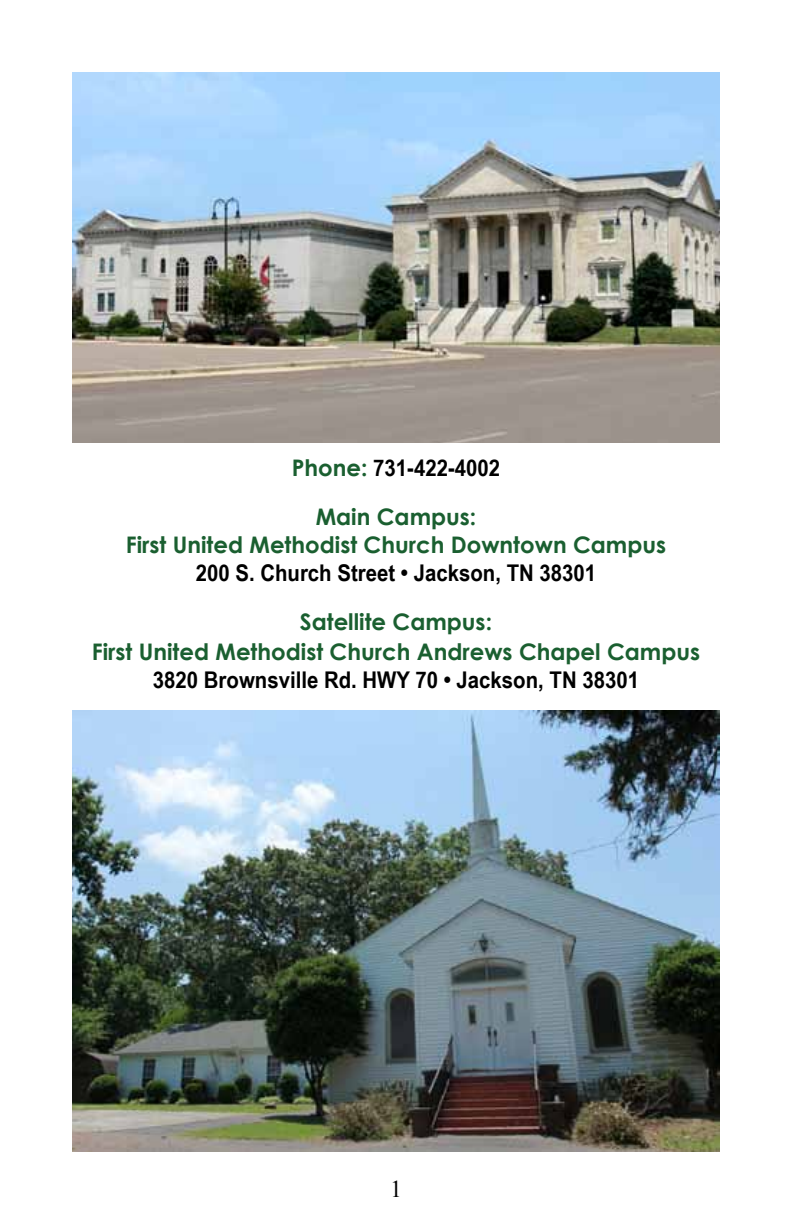
<style>
.page{position:relative;width:792px;height:1224px;background:#fff}
.page>*{position:absolute;margin:0;border:0;box-sizing:border-box;transform-origin:0 0}
.t1{font:24px "Times New Roman";color:#000}
.t2{font:700 23px "Arial Narrow";color:#000;scale:1.08 1}
.t3{font:700 22.8px/27.6px "Century Gothic";color:#1a5f30;text-align:center}
.s1{font-family:"Century Gothic";font-size:22.8px;color:#1a5f30}
</style>
<div class="page">
<img style="left:72px;top:72px;width:648px;height:370px">
<img style="left:72px;top:711px;width:648px;height:441px">
<p class="t2" style="left:292px;top:451px;width:194px"><span class="s1">Phone:</span> 731-422-4002</p>
<p class="t3" style="left:126px;top:502px;width:542px">Main Campus:<br>First United Methodist Church Downtown Campus</p>
<p class="t2" style="left:196px;top:555px;width:372px">200 S. Church Street • Jackson, TN 38301</p>
<p class="t3" style="left:92px;top:605px;width:610px;line-height:30.6px">Satellite Campus:<br>First United Methodist Church Andrews Chapel Campus</p>
<p class="t2" style="left:153px;top:662px;width:452px">3820 Brownsville Rd. HWY 70 • Jackson, TN 38301</p>
<p class="t1" style="left:390px;top:1172px;width:13px">1</p>
</div>
